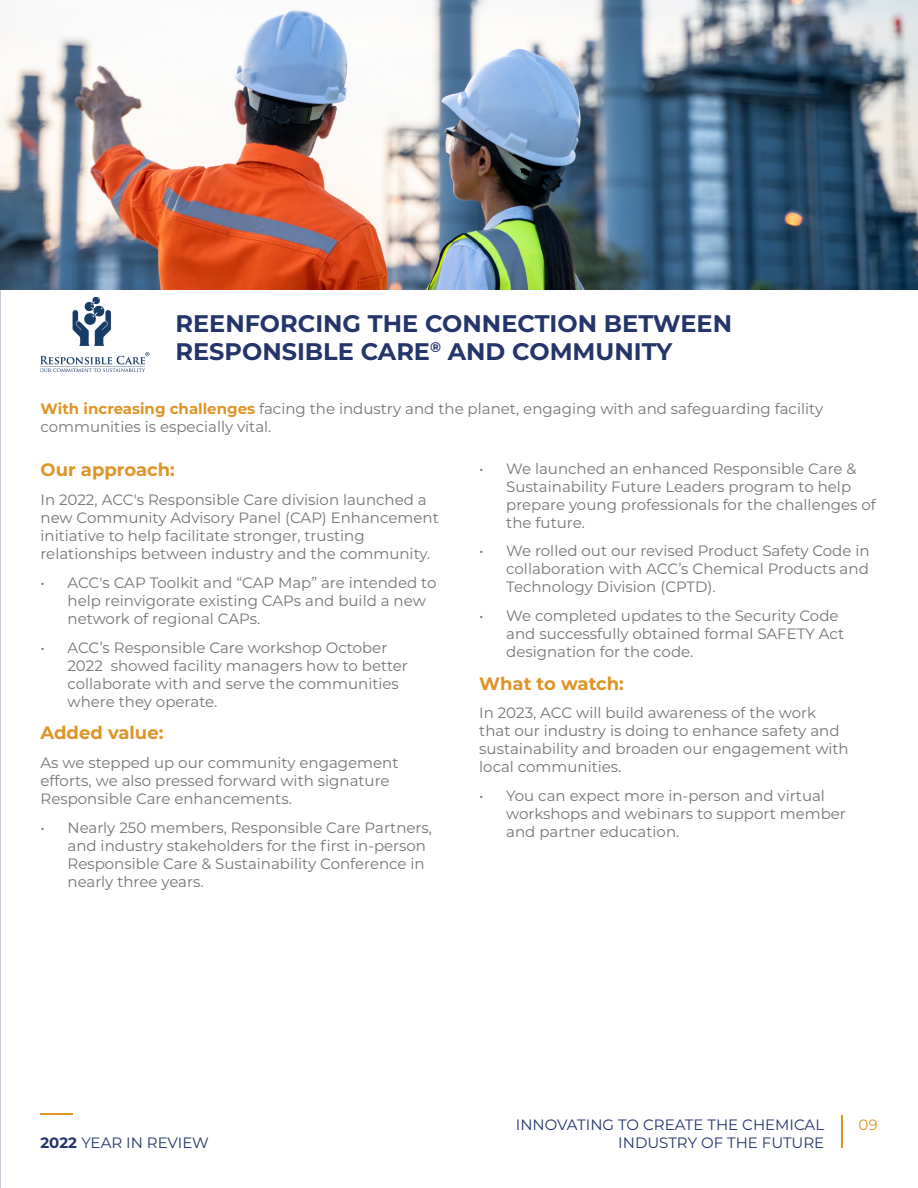
<style>
.page{position:relative;width:918px;height:1188px;background:#fff}
.page>*{position:absolute;margin:0;border:0;box-sizing:border-box;transform-origin:0 0}
.t1{font:700 24px/28.8px "Montserrat";color:#23356a}
.t2{font:700 18px "Montserrat";color:#de9426}
.t3{font:15px/18px "Montserrat";color:#767575}
.t4{font:15px "Montserrat";color:#23356a}
.t5{font:15px "Montserrat";color:#de9426}
.s1{font-weight:700;color:#de9426}
.s2{font-weight:700}
</style>
<div class="page">
<img style="left:0;top:0;width:918px;height:290px">
<img style="left:40px;top:297px;width:110px;height:75px">
<hr style="left:841px;top:1115px;width:1px;height:33px;background:#de9426">
<hr style="left:40px;top:1114px;width:33px;height:1px;background:#de9426">
<p class="t1" style="left:176px;top:308px;width:558px">REENFORCING THE CONNECTION BETWEEN<br>RESPONSIBLE CARE<sup>®</sup> AND COMMUNITY</p>
<p class="t3" style="left:40px;top:399px;width:784px"><span class="s1">With increasing challenges</span> facing the industry and the planet, engaging with and safeguarding facility communities is especially vital.</p>
<p class="t2" style="left:40px;top:457px;width:136px">Our approach:</p>
<p class="t3" style="left:40px;top:490px;width:400px">In 2022, ACC's Responsible Care division launched a new Community Advisory Panel (CAP) Enhancement initiative to help facilitate stronger, trusting relationships between industry and the community.</p>
<p class="t3" style="left:68px;top:573px;width:371px;text-indent:-27px">• ACC's CAP Toolkit and “CAP Map” are intended to help reinvigorate existing CAPs and build a new network of regional CAPs.</p>
<p class="t3" style="left:68px;top:638px;width:342px;text-indent:-27px">• ACC’s Responsible Care workshop October 2022 showed facility managers how to better collaborate with and serve the communities where they operate.</p>
<p class="t2" style="left:40px;top:720px;width:124px">Added value:</p>
<p class="t3" style="left:40px;top:753px;width:360px">As we stepped up our community engagement efforts, we also pressed forward with signature<br>Responsible Care enhancements.</p>
<p class="t3" style="left:68px;top:818px;width:366px;text-indent:-27px">• Nearly 250 members, Responsible Care Partners, and industry stakeholders for the first in-person Responsible Care &amp; Sustainability Conference in nearly three years.</p>
<p class="t3" style="left:506px;top:459px;width:371px;text-indent:-27px">• We launched an enhanced Responsible Care &amp; Sustainability Future Leaders program to help prepare young professionals for the challenges of the future.</p>
<p class="t3" style="left:506px;top:541px;width:365px;text-align:justify;text-indent:-27px">• We rolled out our revised Product Safety Code in collaboration with ACC’s Chemical Products and Technology Division (CPTD).</p>
<p class="t3" style="left:506px;top:606px;width:339px;text-indent:-27px">• We completed updates to the Security Code and successfully obtained formal SAFETY Act designation for the code.</p>
<p class="t2" style="left:479px;top:670px;width:146px">What to watch:</p>
<p class="t3" style="left:479px;top:703px;width:371px">In 2023, ACC will build awareness of the work that our industry is doing to enhance safety and sustainability and broaden our engagement with local communities.</p>
<p class="t3" style="left:506px;top:786px;width:341px;text-indent:-27px">• You can expect more in-person and virtual workshops and webinars to support member and partner education.</p>
<p class="t4" style="left:40px;top:1132px;width:170px"><span class="s2">2022</span> YEAR IN REVIEW</p>
<p class="t4" style="left:516px;top:1114px;width:310px">INNOVATING TO CREATE THE CHEMICAL</p>
<p class="t4" style="left:618px;top:1132px;width:207px">INDUSTRY OF THE FUTURE</p>
<p class="t5" style="left:858px;top:1114px;width:21px">09</p>
</div>
